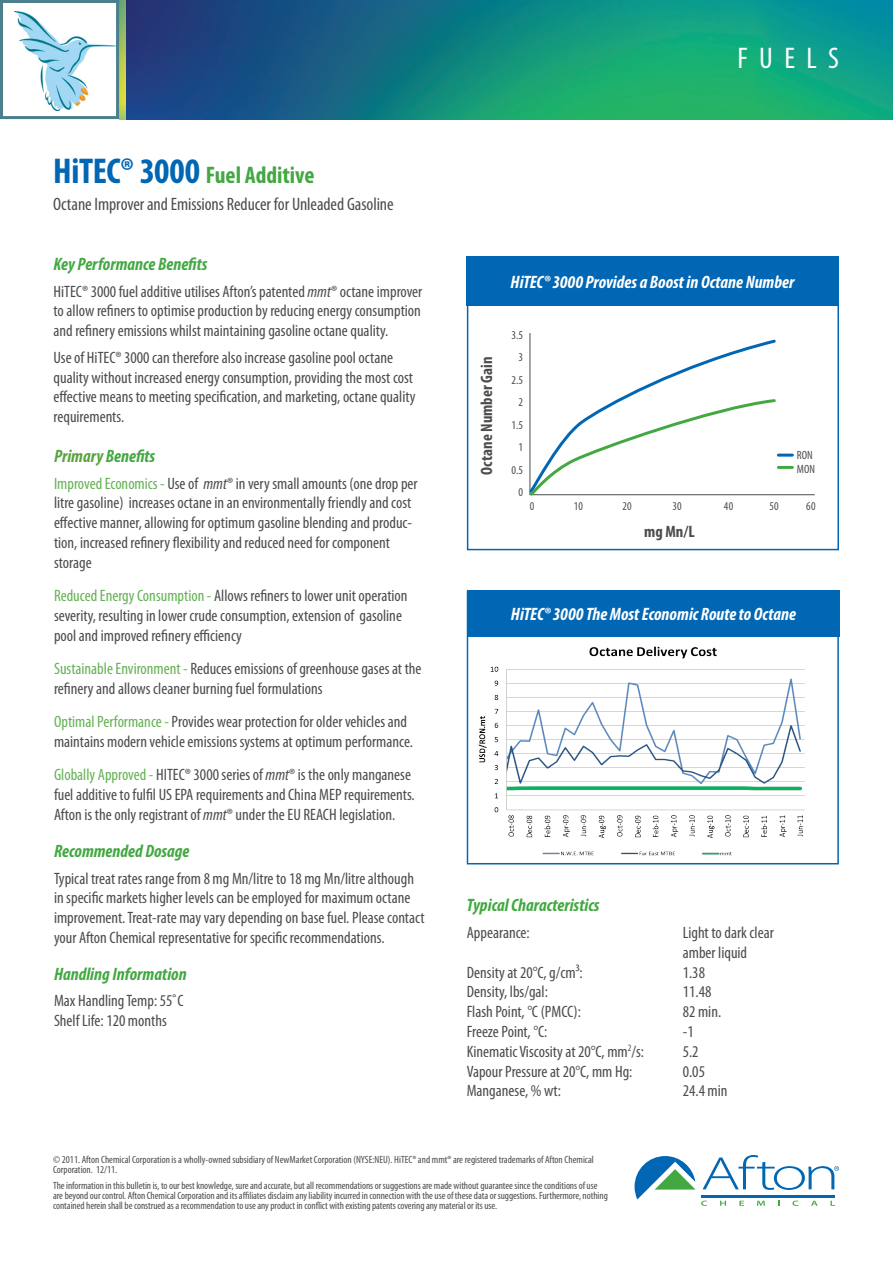
<style>
.page{position:relative;width:893px;height:1263px;background:#fff}
.page>*{position:absolute;margin:0;border:0;box-sizing:border-box;transform-origin:0 0}
.t1{font:condensed 30px "Myriad Pro";letter-spacing:.38em;color:#fff}
.t2{font:700 condensed 24px "Myriad Pro";color:#43a842}
.Sub-headings_Style{font:italic 700 condensed 18px "Myriad Pro";color:#43a842}
.Sub-headings_Style-2{font:italic 700 condensed 18px "Myriad Pro";color:#fff}
.t3{font:condensed 18px "Myriad Pro";letter-spacing:-.005em;color:#4b4c4d}
.t4{font:condensed 16.5px/19.8px "Myriad Pro";color:#4b4c4d}
.t5{font:700 condensed 16.5px "Myriad Pro";letter-spacing:.005em;color:#4b4c4d}
.t6{font:condensed 12px "Myriad Pro";letter-spacing:.01em;color:#4b4c4d}
.t7{font:condensed 10.5px/9.8px "Myriad Pro";letter-spacing:-.005em;color:#4b4c4d}
.s1{font-size:36px;color:#0166b3}
.s2{font-style:italic}
.s3{color:#59a33f}
.s4{color:#65b155}
</style>
<div class="page">
<img style="left:119px;top:0;width:774px;height:119px">
<svg style="left:634px;top:1155px;width:205px;height:51px"></svg>
<img style="left:15px;top:12px;width:100px;height:99px">
<div style="left:0;top:0;width:119px;height:119px;border:3px solid #4b7f8c"></div>
<div style="left:467px;top:256px;width:372px;height:294px;border:2px solid #0166b3"></div>
<hr style="left:530px;top:494px;width:285px;height:1px;background:#4b4c4d">
<div style="left:467px;top:256px;width:372px;height:50px;background:#0166b3"></div>
<hr style="left:530px;top:333px;width:1px;height:162px;background:#4b4c4d">
<svg style="left:529px;top:338px;width:249px;height:158px"></svg>
<hr style="left:778px;top:454px;width:14px;height:3px;background:#0166b3">
<hr style="left:778px;top:466px;width:14px;height:3px;background:#43a842">
<div style="left:467px;top:591px;width:372px;height:273px;border:2px solid #0166b3"></div>
<div style="left:468px;top:590px;width:372px;height:46px;background:#0166b3"></div>
<img style="left:478px;top:646px;width:327px;height:210px">
<p class="t2" style="left:53px;top:160px;width:263px"><span class="s1">HiTEC® 3000</span> Fuel Additive</p>
<p class="t3" style="left:53px;top:193px;width:342px">Octane Improver and Emissions Reducer for Unleaded Gasoline</p>
<p class="Sub-headings_Style" style="left:54px;top:253px;width:155px">Key Performance Benefits</p>
<p class="t4" style="left:54px;top:281px;width:370px;text-align:justify">HiTEC® 3000 fuel additive utilises Afton’s patented <span class="s2">mmt</span>® octane improver to allow refiners to optimise production by reducing energy consumption and refinery emissions whilst maintaining gasoline octane quality.</p>
<p class="t4" style="left:54px;top:347px;width:363px">Use of HiTEC® 3000 can therefore also increase gasoline pool octane quality without increased energy consumption, providing the most cost effective means to meeting specification, and marketing, octane quality requirements.</p>
<p class="Sub-headings_Style" style="left:54px;top:445px;width:103px"><span class="s3">Primary</span> Benefits</p>
<p class="t4" style="left:54px;top:473px;width:365px"><span class="s4">Improved Economics -</span> Use of <span class="s2">mmt</span>® in very small amounts (one drop per litre gasoline) increases octane in an environmentally friendly and cost effective manner, allowing for optimum gasoline blending and produc&shy;tion, increased refinery flexibility and reduced need for component storage</p>
<p class="t4" style="left:54px;top:586px;width:355px"><span class="s4">Reduced Energy Consumption -</span> Allows refiners to lower unit operation severity, resulting in lower crude consumption, extension of gasoline pool and improved refinery efficiency</p>
<p class="t4" style="left:54px;top:658px;width:369px"><span class="s4">Sustainable Environment -</span> Reduces emissions of greenhouse gases at the refinery and allows cleaner burning fuel formulations</p>
<p class="t4" style="left:54px;top:712px;width:361px"><span class="s4">Optimal Performance -</span> Provides wear protection for older vehicles and maintains modern vehicle emissions systems at optimum performance.</p>
<p class="t4" style="left:54px;top:765px;width:362px"><span class="s4">Globally Approved -</span> HITEC® 3000 series of <span class="s2">mmt</span>® is the only manganese fuel additive to fulfil US EPA requirements and China MEP requirements.<br>Afton is the only registrant of <span class="s2">mmt</span>® under the EU REACH legislation.</p>
<p class="Sub-headings_Style" style="left:54px;top:840px;width:137px">Recommended Dosage</p>
<p class="t4" style="left:54px;top:868px;width:372px">Typical treat rates range from 8 mg Mn/litre to 18 mg Mn/litre although in specific markets higher levels can be employed for maximum octane improvement. Treat-rate may vary depending on base fuel. Please contact your Afton Chemical representative for specific recommendations.</p>
<p class="Sub-headings_Style" style="left:54px;top:962px;width:134px">Handling Information</p>
<p class="t4" style="left:54px;top:990px;width:131px">Max Handling Temp: 55˚C</p>
<p class="t4" style="left:54px;top:1010px;width:114px">Shelf Life: 120 months</p>
<p class="t1" style="left:737px;top:40px;width:103px">FUELS</p>
<p class="t5" style="left:476px;top:475px;width:120px;rotate:-90deg">Octane Number Gain</p>
<p class="Sub-headings_Style-2" style="left:511px;top:271px;width:285px">HiTEC® 3000 Provides a Boost in Octane Number</p>
<p class="t6" style="left:511px;top:328px;width:13px">3.5</p>
<p class="t6" style="left:518px;top:350px;width:6px">3</p>
<p class="t6" style="left:511px;top:373px;width:13px">2.5</p>
<p class="t6" style="left:518px;top:395px;width:6px">2</p>
<p class="t6" style="left:512px;top:418px;width:13px">1.5</p>
<p class="t6" style="left:518px;top:440px;width:6px">1</p>
<p class="t6" style="left:511px;top:463px;width:13px">0.5</p>
<p class="t6" style="left:518px;top:485px;width:6px">0</p>
<p class="t6" style="left:797px;top:448px;width:18px">RON</p>
<p class="t6" style="left:797px;top:461px;width:20px">MON</p>
<p class="t6" style="left:530px;top:499px;width:6px">0</p>
<p class="t6" style="left:574px;top:499px;width:10px">10</p>
<p class="t6" style="left:622px;top:499px;width:11px">20</p>
<p class="t6" style="left:672px;top:499px;width:11px">30</p>
<p class="t6" style="left:724px;top:499px;width:11px">40</p>
<p class="t6" style="left:769px;top:499px;width:11px">50</p>
<p class="t6" style="left:806px;top:499px;width:11px">60</p>
<p class="t5" style="left:644px;top:521px;width:52px">mg Mn/L</p>
<p class="Sub-headings_Style-2" style="left:511px;top:603px;width:287px">HiTEC® 3000 The Most Economic Route to Octane</p>
<p class="Sub-headings_Style" style="left:467px;top:894px;width:134px">Typical Characteristics</p>
<p class="t4" style="left:467px;top:922px;width:65px">Appearance:</p>
<p class="t4" style="left:683px;top:922px;width:92px">Light to dark clear amber liquid</p>
<p class="t4" style="left:467px;top:962px;width:118px">Density at 20°C, g/cm³:</p>
<p class="t4" style="left:683px;top:962px;width:24px">1.38</p>
<p class="t4" style="left:467px;top:982px;width:83px">Density, lbs/gal:</p>
<p class="t4" style="left:683px;top:982px;width:30px">11.48</p>
<p class="t4" style="left:467px;top:1002px;width:116px">Flash Point, °C (PMCC):</p>
<p class="t4" style="left:683px;top:1002px;width:40px">82 min.</p>
<p class="t4" style="left:467px;top:1021px;width:82px">Freeze Point, °C:</p>
<p class="t4" style="left:683px;top:1021px;width:12px">-1</p>
<p class="t4" style="left:467px;top:1041px;width:179px">Kinematic Viscosity at 20°C, mm<sup>2</sup>/s:</p>
<p class="t4" style="left:683px;top:1041px;width:17px">5.2</p>
<p class="t4" style="left:467px;top:1061px;width:167px">Vapour Pressure at 20°C, mm Hg:</p>
<p class="t4" style="left:683px;top:1061px;width:24px">0.05</p>
<p class="t4" style="left:467px;top:1081px;width:96px">Manganese, % wt:</p>
<p class="t4" style="left:683px;top:1081px;width:46px">24.4 min</p>
<p class="t7" style="left:53px;top:1154px;width:542px">© 2011. Afton Chemical Corporation is a wholly-owned subsidiary of NewMarket Corporation (NYSE:NEU). HiTEC® and mmt® are registered trademarks of Afton Chemical<br>Corporation. 12/11.</p>
<p class="t7" style="left:53px;top:1180px;width:556px">The information in this bulletin is, to our best knowledge, sure and accurate, but all recommendations or suggestions are made without guarantee since the conditions of use are beyond our control. Afton Chemical Corporation and its affiliates disclaim any liability incurred in connection with the use of these data or suggestions. Furthermore, nothing contained herein shall be construed as a recommendation to use any product in conflict with existing patents covering any material or its use.</p>
</div>
